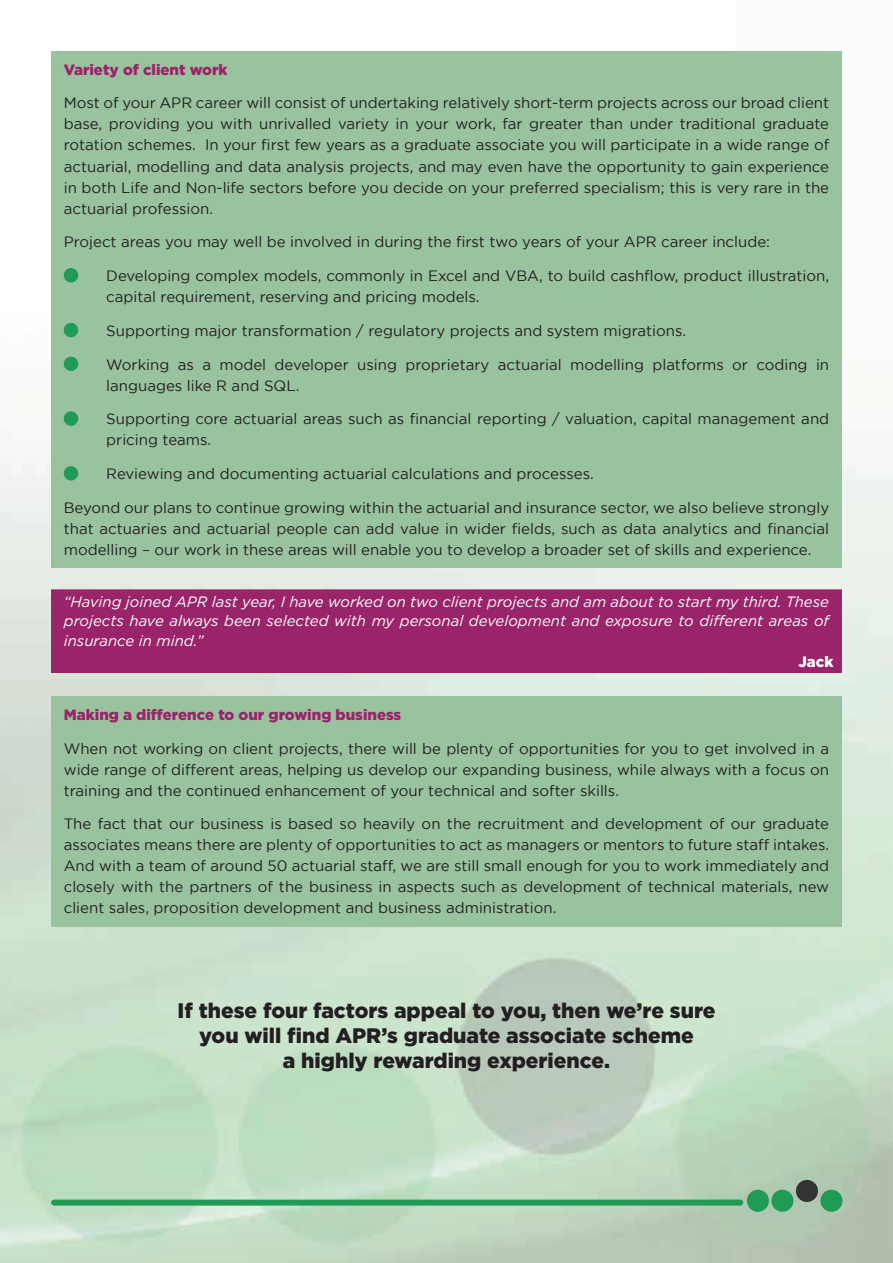
<style>
.page{position:relative;width:893px;height:1263px;background:#fff}
.page>*{position:absolute;margin:0;border:0;box-sizing:border-box;transform-origin:0 0}
.t1{font:900 21px/25.2px "Gotham";color:#231f20;text-align:center}
.t2{font:15px/21px "Gotham";color:#231f20;text-align:justify}
.t3{font:italic 15px/19.5px "Gotham";color:#fff;text-align:justify}
.t4{font:900 15px "Gotham";color:#992469}
.t5{font:900 15px "Gotham";color:#fff}
</style>
<div class="page">
<img style="left:0;top:428px;width:893px;height:835px">
<div style="left:51px;top:589px;width:791px;height:81px;background:#992469"></div>
<div style="left:51px;top:647px;width:791px;height:26px;background:#992469"></div>
<div style="left:51px;top:51px;width:791px;height:517px;background:#99c39f"></div>
<div style="left:64px;top:268px;width:14px;height:14px;background:#209b55;border-radius:50%"></div>
<div style="left:64px;top:323px;width:14px;height:14px;background:#209b55;border-radius:50%"></div>
<div style="left:64px;top:357px;width:14px;height:14px;background:#209b55;border-radius:50%"></div>
<div style="left:64px;top:411px;width:14px;height:15px;background:#209b55;border-radius:50%"></div>
<div style="left:64px;top:466px;width:14px;height:15px;background:#209b55;border-radius:50%"></div>
<div style="left:51px;top:696px;width:791px;height:230px;background:#99c39f"></div>
<div style="left:54px;top:1199px;width:686px;height:6px;background:#209b55"></div>
<div style="left:796px;top:1180px;width:22px;height:22px;background:#323332;border-radius:50%"></div>
<div style="left:747px;top:1190px;width:22px;height:22px;background:#209b55;border-radius:50%"></div>
<div style="left:771px;top:1190px;width:22px;height:22px;background:#209b55;border-radius:50%"></div>
<div style="left:820px;top:1190px;width:22px;height:22px;background:#209b55;border-radius:50%"></div>
<p class="t4" style="left:64px;top:61px;width:165px">Variety of client work</p>
<p class="t2" style="left:64px;top:92px;width:767px">Most of your APR career will consist of undertaking relatively short-term projects across our broad client base, providing you with unrivalled variety in your work, far greater than under traditional graduate rotation schemes. In your first few years as a graduate associate you will participate in a wide range of actuarial, modelling and data analysis projects, and may even have the opportunity to gain experience in both Life and Non-life sectors before you decide on your preferred specialism; this is very rare in the actuarial profession.</p>
<p class="t2" style="left:64px;top:231px;width:708px">Project areas you may well be involved in during the first two years of your APR career include:</p>
<p class="t2" style="left:106px;top:265px;width:724px">Developing complex models, commonly in Excel and VBA, to build cashflow, product illustration, capital requirement, reserving and pricing models.</p>
<p class="t2" style="left:106px;top:320px;width:581px">Supporting major transformation / regulatory projects and system migrations.</p>
<p class="t2" style="left:106px;top:353px;width:724px">Working as a model developer using proprietary actuarial modelling platforms or coding in languages like R and SQL.</p>
<p class="t2" style="left:106px;top:408px;width:724px">Supporting core actuarial areas such as financial reporting / valuation, capital management and pricing teams.</p>
<p class="t2" style="left:106px;top:463px;width:489px">Reviewing and documenting actuarial calculations and processes.</p>
<p class="t2" style="left:64px;top:497px;width:767px">Beyond our plans to continue growing within the actuarial and insurance sector, we also believe strongly that actuaries and actuarial people can add value in wider fields, such as data analytics and financial modelling – our work in these areas will enable you to develop a broader set of skills and experience.</p>
<p class="t3" style="left:64px;top:591px;width:767px">“Having joined APR last year, I have worked on two client projects and am about to start my third. These projects have always been selected with my personal development and exposure to different areas of insurance in mind.”</p>
<p class="t5" style="left:798px;top:653px;width:37px">Jack</p>
<p class="t4" style="left:64px;top:706px;width:339px">Making a difference to our growing business</p>
<p class="t2" style="left:64px;top:737px;width:767px">When not working on client projects, there will be plenty of opportunities for you to get involved in a wide range of different areas, helping us develop our expanding business, while always with a focus on training and the continued enhancement of your technical and softer skills.</p>
<p class="t2" style="left:64px;top:813px;width:767px">The fact that our business is based so heavily on the recruitment and development of our graduate associates means there are plenty of opportunities to act as managers or mentors to future staff intakes.<br>And with a team of around 50 actuarial staff, we are still small enough for you to work immediately and closely with the partners of the business in aspects such as development of technical materials, new client sales, proposition development and business administration.</p>
<h1 class="t1" style="left:177px;top:997px;width:539px">If these four factors appeal to you, then we’re sure you will find APR’s graduate associate scheme<br>a highly rewarding experience.</h1>
</div>
